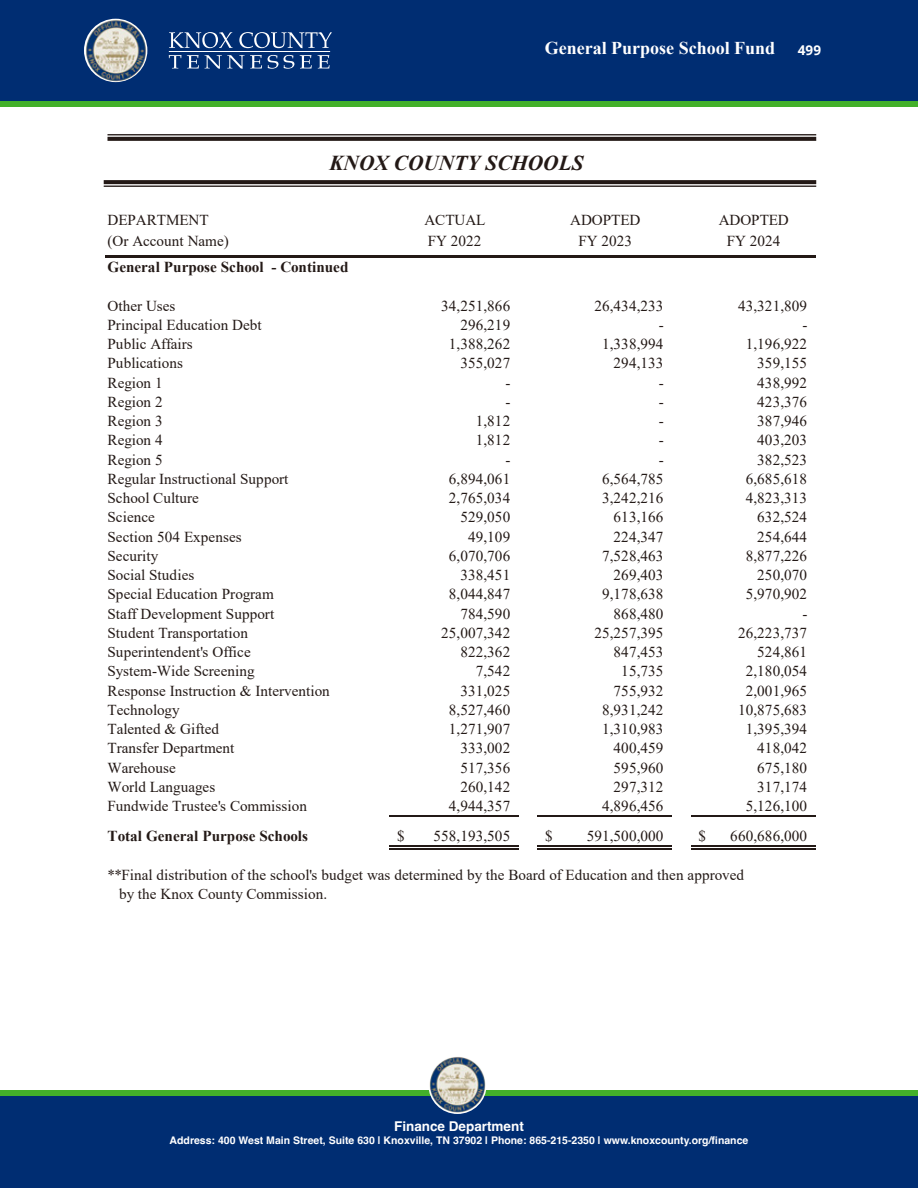
<style>
.page{position:relative;width:918px;height:1188px;background:#fff}
.page>*{position:absolute;margin:0;border:0;box-sizing:border-box;transform-origin:0 0}
.t1{font:italic 700 21.15px "Times New Roman";letter-spacing:.005em;color:#231916}
.t2{font:700 18px "Times New Roman";color:#fff}
.t3{font:15.15px/19.2px "Times New Roman";letter-spacing:.01em;color:#231916}
.t4{font:700 15.15px "Times New Roman";color:#231916}
.t5{font:15.15px "Times New Roman";letter-spacing:-.01em;color:#231916}
.t6{font:700 13.5px "Helvetica";color:#fff}
.t7{font:700 13.5px "Open Sans";color:#fff}
.t8{font:700 10.5px "Helvetica";color:#fff}
</style>
<div class="page">
<div style="left:0;top:101px;width:918px;height:6px;background:#43b02a"></div>
<div style="left:0;top:1090px;width:918px;height:11px;background:#43b02a"></div>
<div style="left:0;top:1096px;width:918px;height:92px;background:#002d72"></div>
<div style="left:0;top:0;width:918px;height:101px;background:#002d72"></div>
<img style="left:429px;top:1057px;width:57px;height:57px">
<svg style="left:169px;top:55px;width:30px;height:14px"></svg>
<svg style="left:205px;top:55px;width:57px;height:14px"></svg>
<svg style="left:268px;top:55px;width:26px;height:14px"></svg>
<svg style="left:300px;top:55px;width:12px;height:14px"></svg>
<svg style="left:318px;top:55px;width:12px;height:14px"></svg>
<svg style="left:169px;top:32px;width:63px;height:16px"></svg>
<svg style="left:239px;top:32px;width:93px;height:16px"></svg>
<hr style="left:169px;top:51px;width:161px;height:1px;background:#fff">
<img style="left:84px;top:19px;width:63px;height:63px">
<hr style="left:105px;top:255px;width:711px;height:3px;background:#231916">
<hr style="left:108px;top:134px;width:708px;height:1px;background:#231916">
<svg style="left:108px;top:137px;width:708px;height:4px;fill:#231916"></svg>
<svg style="left:104px;top:180px;width:712px;height:4px;fill:#231916"></svg>
<hr style="left:104px;top:186px;width:712px;height:1px;background:#231916">
<hr style="left:389px;top:816px;width:130px;height:1px;background:#231916">
<hr style="left:537px;top:816px;width:135px;height:1px;background:#231916">
<hr style="left:389px;top:845px;width:130px;height:2px;background:#231916">
<hr style="left:389px;top:848px;width:130px;height:2px;background:#231916">
<hr style="left:537px;top:845px;width:135px;height:2px;background:#231916">
<hr style="left:537px;top:848px;width:135px;height:2px;background:#231916">
<hr style="left:691px;top:816px;width:125px;height:1px;background:#231916">
<hr style="left:691px;top:845px;width:125px;height:2px;background:#231916">
<hr style="left:691px;top:848px;width:125px;height:2px;background:#231916">
<p class="t2" style="left:545px;top:35px;width:232px">General Purpose School Fund</p>
<p class="t7" style="left:798px;top:41px;width:25px">499</p>
<h1 class="t1" style="left:329px;top:148px;width:256px">KNOX COUNTY SCHOOLS</h1>
<p class="t5" style="left:108px;top:209px;width:103px">DEPARTMENT</p>
<p class="t3" style="left:424px;top:210px;width:62px">ACTUAL</p>
<p class="t5" style="left:570px;top:209px;width:72px">ADOPTED</p>
<p class="t5" style="left:719px;top:209px;width:72px">ADOPTED</p>
<p class="t3" style="left:108px;top:230px;width:123px">(Or Account Name)</p>
<p class="t3" style="left:428px;top:230px;width:55px">FY 2022</p>
<p class="t3" style="left:578px;top:230px;width:55px">FY 2023</p>
<p class="t3" style="left:727px;top:230px;width:55px">FY 2024</p>
<p class="t4" style="left:108px;top:256px;width:242px">General Purpose School - Continued</p>
<p class="t3" style="left:108px;top:295px;width:69px">Other Uses</p>
<p class="t3" style="left:441px;top:295px;width:71px">34,251,866</p>
<p class="t3" style="left:594px;top:295px;width:71px">26,434,233</p>
<p class="t3" style="left:738px;top:295px;width:71px">43,321,809</p>
<p class="t3" style="left:108px;top:315px;width:156px">Principal Education Debt</p>
<p class="t3" style="left:460px;top:315px;width:51px">296,219</p>
<p class="t3" style="left:659px;top:315px;width:7px">-</p>
<p class="t3" style="left:803px;top:315px;width:7px">-</p>
<p class="t3" style="left:108px;top:334px;width:87px">Public Affairs</p>
<p class="t3" style="left:449px;top:334px;width:63px">1,388,262</p>
<p class="t3" style="left:602px;top:334px;width:63px">1,338,994</p>
<p class="t3" style="left:746px;top:334px;width:63px">1,196,922</p>
<p class="t3" style="left:108px;top:353px;width:77px">Publications</p>
<p class="t3" style="left:460px;top:353px;width:51px">355,027</p>
<p class="t3" style="left:614px;top:353px;width:51px">294,133</p>
<p class="t3" style="left:757px;top:353px;width:51px">359,155</p>
<p class="t3" style="left:108px;top:372px;width:57px">Region 1</p>
<p class="t3" style="left:506px;top:372px;width:7px">-</p>
<p class="t3" style="left:659px;top:372px;width:7px">-</p>
<p class="t3" style="left:757px;top:372px;width:51px">438,992</p>
<p class="t3" style="left:108px;top:392px;width:57px">Region 2</p>
<p class="t3" style="left:506px;top:392px;width:7px">-</p>
<p class="t3" style="left:659px;top:392px;width:7px">-</p>
<p class="t3" style="left:757px;top:392px;width:51px">423,376</p>
<p class="t3" style="left:108px;top:411px;width:57px">Region 3</p>
<p class="t3" style="left:476px;top:411px;width:36px">1,812</p>
<p class="t3" style="left:659px;top:411px;width:7px">-</p>
<p class="t3" style="left:757px;top:411px;width:51px">387,946</p>
<p class="t3" style="left:108px;top:430px;width:57px">Region 4</p>
<p class="t3" style="left:476px;top:430px;width:36px">1,812</p>
<p class="t3" style="left:659px;top:430px;width:7px">-</p>
<p class="t3" style="left:757px;top:430px;width:51px">403,203</p>
<p class="t3" style="left:108px;top:449px;width:57px">Region 5</p>
<p class="t3" style="left:506px;top:449px;width:7px">-</p>
<p class="t3" style="left:659px;top:449px;width:7px">-</p>
<p class="t3" style="left:757px;top:449px;width:51px">382,523</p>
<p class="t3" style="left:108px;top:469px;width:182px">Regular Instructional Support</p>
<p class="t3" style="left:449px;top:469px;width:63px">6,894,061</p>
<p class="t3" style="left:602px;top:469px;width:63px">6,564,785</p>
<p class="t3" style="left:746px;top:469px;width:63px">6,685,618</p>
<p class="t3" style="left:108px;top:488px;width:93px">School Culture</p>
<p class="t3" style="left:449px;top:488px;width:63px">2,765,034</p>
<p class="t3" style="left:602px;top:488px;width:63px">3,242,216</p>
<p class="t3" style="left:746px;top:488px;width:63px">4,823,313</p>
<p class="t3" style="left:108px;top:507px;width:49px">Science</p>
<p class="t3" style="left:460px;top:507px;width:51px">529,050</p>
<p class="t3" style="left:614px;top:507px;width:51px">613,166</p>
<p class="t3" style="left:757px;top:507px;width:51px">632,524</p>
<p class="t3" style="left:108px;top:526px;width:136px">Section 504 Expenses</p>
<p class="t3" style="left:468px;top:526px;width:44px">49,109</p>
<p class="t3" style="left:614px;top:526px;width:51px">224,347</p>
<p class="t3" style="left:757px;top:526px;width:51px">254,644</p>
<p class="t3" style="left:108px;top:546px;width:52px">Security</p>
<p class="t3" style="left:449px;top:546px;width:63px">6,070,706</p>
<p class="t3" style="left:602px;top:546px;width:63px">7,528,463</p>
<p class="t3" style="left:746px;top:546px;width:63px">8,877,226</p>
<p class="t3" style="left:108px;top:565px;width:88px">Social Studies</p>
<p class="t3" style="left:460px;top:565px;width:51px">338,451</p>
<p class="t3" style="left:614px;top:565px;width:51px">269,403</p>
<p class="t3" style="left:757px;top:565px;width:51px">250,070</p>
<p class="t3" style="left:108px;top:584px;width:168px">Special Education Program</p>
<p class="t3" style="left:449px;top:584px;width:63px">8,044,847</p>
<p class="t3" style="left:602px;top:584px;width:63px">9,178,638</p>
<p class="t3" style="left:746px;top:584px;width:63px">5,970,902</p>
<p class="t3" style="left:108px;top:603px;width:168px">Staff Development Support</p>
<p class="t3" style="left:460px;top:603px;width:51px">784,590</p>
<p class="t3" style="left:614px;top:603px;width:51px">868,480</p>
<p class="t3" style="left:803px;top:603px;width:7px">-</p>
<p class="t3" style="left:108px;top:623px;width:142px">Student Transportation</p>
<p class="t3" style="left:441px;top:623px;width:71px">25,007,342</p>
<p class="t3" style="left:594px;top:623px;width:71px">25,257,395</p>
<p class="t3" style="left:738px;top:623px;width:71px">26,223,737</p>
<p class="t3" style="left:108px;top:642px;width:145px">Superintendent's Office</p>
<p class="t3" style="left:460px;top:642px;width:51px">822,362</p>
<p class="t3" style="left:614px;top:642px;width:51px">847,453</p>
<p class="t3" style="left:757px;top:642px;width:51px">524,861</p>
<p class="t3" style="left:108px;top:661px;width:149px">System-Wide Screening</p>
<p class="t3" style="left:476px;top:661px;width:36px">7,542</p>
<p class="t3" style="left:621px;top:661px;width:44px">15,735</p>
<p class="t3" style="left:746px;top:661px;width:63px">2,180,054</p>
<p class="t3" style="left:108px;top:680px;width:224px">Response Instruction &amp; Intervention</p>
<p class="t3" style="left:460px;top:680px;width:51px">331,025</p>
<p class="t3" style="left:614px;top:680px;width:51px">755,932</p>
<p class="t3" style="left:746px;top:680px;width:63px">2,001,965</p>
<p class="t5" style="left:108px;top:699px;width:74px">Technology</p>
<p class="t3" style="left:449px;top:700px;width:63px">8,527,460</p>
<p class="t3" style="left:602px;top:700px;width:63px">8,931,242</p>
<p class="t3" style="left:738px;top:700px;width:71px">10,875,683</p>
<p class="t3" style="left:108px;top:719px;width:113px">Talented &amp; Gifted</p>
<p class="t3" style="left:449px;top:719px;width:63px">1,271,907</p>
<p class="t3" style="left:602px;top:719px;width:63px">1,310,983</p>
<p class="t3" style="left:746px;top:719px;width:63px">1,395,394</p>
<p class="t3" style="left:108px;top:738px;width:128px">Transfer Department</p>
<p class="t3" style="left:460px;top:738px;width:51px">333,002</p>
<p class="t3" style="left:614px;top:738px;width:51px">400,459</p>
<p class="t3" style="left:757px;top:738px;width:51px">418,042</p>
<p class="t3" style="left:108px;top:757px;width:70px">Warehouse</p>
<p class="t3" style="left:460px;top:757px;width:51px">517,356</p>
<p class="t3" style="left:614px;top:757px;width:51px">595,960</p>
<p class="t3" style="left:757px;top:757px;width:51px">675,180</p>
<p class="t3" style="left:108px;top:777px;width:109px">World Languages</p>
<p class="t3" style="left:460px;top:777px;width:51px">260,142</p>
<p class="t3" style="left:614px;top:777px;width:51px">297,312</p>
<p class="t3" style="left:757px;top:777px;width:51px">317,174</p>
<p class="t3" style="left:108px;top:796px;width:201px">Fundwide Trustee's Commission</p>
<p class="t3" style="left:449px;top:796px;width:63px">4,944,357</p>
<p class="t3" style="left:602px;top:796px;width:63px">4,896,456</p>
<p class="t3" style="left:746px;top:796px;width:63px">5,126,100</p>
<p class="t4" style="left:108px;top:825px;width:202px">Total General Purpose Schools</p>
<p class="t3" style="left:397px;top:826px;width:9px">$</p>
<p class="t3" style="left:433px;top:826px;width:78px">558,193,505</p>
<p class="t3" style="left:545px;top:826px;width:9px">$</p>
<p class="t3" style="left:587px;top:826px;width:78px">591,500,000</p>
<p class="t3" style="left:699px;top:826px;width:9px">$</p>
<p class="t3" style="left:730px;top:826px;width:78px">660,686,000</p>
<p class="t3" style="left:119px;top:865px;width:626px;text-indent:-12px">**Final distribution of the school's budget was determined by the Board of Education and then approved by the Knox County Commission.</p>
<p class="t6" style="left:394px;top:1118px;width:131px">Finance Department</p>
<p class="t8" style="left:170px;top:1134px;width:580px">Address: 400 West Main Street, Suite 630 | Knoxville, TN 37902 | Phone: 865-215-2350 | www.knoxcounty.org/finance</p>
</div>
